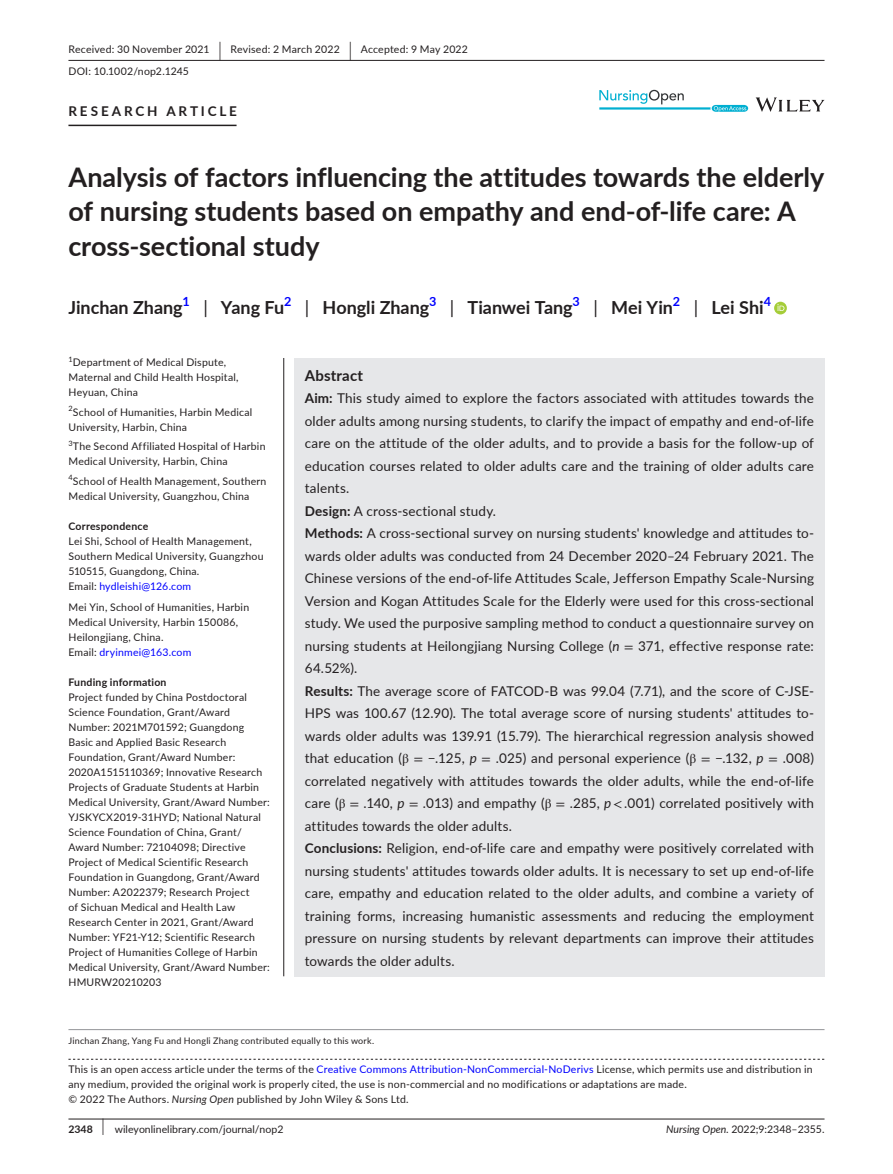
<style>
.page{position:relative;width:893px;height:1174px;background:#fff}
.page>*{position:absolute;margin:0;border:0;box-sizing:border-box;transform-origin:0 0}
.t1{font:700 27px/34.5px "Lato";color:#231f20}
.t2{font:700 18px "Lato";color:#231f20}
.t3{font:700 15px "Lato";letter-spacing:.015em;color:#231f20}
.t4{font:13.5px/22.5px "Lato";letter-spacing:.01em;color:#231f20}
.t5{font:700 13.5px "Lato";letter-spacing:.21em;color:#231f20}
.t6{font:700 12.6px "Lato";color:#00f}
.t7{font:10.5px/15px "Lato";letter-spacing:.02em;color:#231f20}
.t8{font:10.5px "Lato";color:#231f20}
.t9{font:700 10.5px "Lato";letter-spacing:.02em;color:#231f20}
.t10{font:9px "Lato";letter-spacing:.025em;color:#231f20}
.t11{font:7.35px "Lato";color:#231f20}
.s1{font-size:19.65px}
.s2{font-weight:400}
.s3{color:#00f}
.s4{font-weight:700}
.s5{font-style:italic}
.s6{font-family:"STIX"}
.s7{font-size:17.4px}
</style>
<div class="page">
<hr style="left:68px;top:1118px;width:756px;height:1px;background:#231f20">
<svg style="left:756px;top:97px;width:68px;height:15px"></svg>
<svg style="left:599px;top:90px;width:149px;height:22px"></svg>
<hr style="left:68px;top:60px;width:756px;height:1px;background:#231f20">
<hr style="left:68px;top:125px;width:169px;height:1px;background:#231f20">
<svg style="left:774px;top:302px;width:13px;height:12px"></svg>
<svg style="left:777px;top:304px;width:7px;height:7px"></svg>
<svg style="left:68px;top:1058px;width:756px;height:1px"></svg>
<hr style="left:68px;top:1029px;width:756px;height:1px;background:#939598">
<div style="left:294px;top:358px;width:530px;height:618px;background:#e6e7e9"></div>
<hr style="left:283px;top:358px;width:1px;height:618px;background:#231f20">
<p class="t7" style="left:68px;top:38px;width:401px;line-height:21.8px">Received: 30 November 2021 <span class="s1">|</span> Revised: 2 March 2022 <span class="s1">|</span> Accepted: 9 May 2022<br>DOI: 10.1002/nop2.1245</p>
<p class="t5" style="left:68px;top:101px;width:170px">RESEARCH ARTICLE</p>
<h1 class="t1" style="left:68px;top:159px;width:757px">Analysis of factors influencing the attitudes towards the elderly of nursing students based on empathy and end-of-life care: A cross-sectional study</h1>
<h2 class="t2" style="left:68px;top:295px;width:116px">Jinchan Zhang</h2>
<p class="t6" style="left:183px;top:292px;width:9px">1</p>
<h2 class="t2" style="left:203px;top:295px;width:83px"><span class="s2">|</span> Yang Fu</h2>
<p class="t6" style="left:284px;top:292px;width:9px">2</p>
<h2 class="t2" style="left:305px;top:295px;width:126px"><span class="s2">|</span> Hongli Zhang</h2>
<p class="t6" style="left:429px;top:292px;width:9px">3</p>
<h2 class="t2" style="left:450px;top:295px;width:124px"><span class="s2">|</span> Tianwei Tang</h2>
<p class="t6" style="left:573px;top:292px;width:9px">3</p>
<h2 class="t2" style="left:593px;top:295px;width:81px"><span class="s2">|</span> Mei Yin</h2>
<p class="t6" style="left:673px;top:292px;width:9px">2</p>
<h2 class="t2" style="left:694px;top:295px;width:72px"><span class="s2">|</span> Lei Shi</h2>
<p class="t6" style="left:764px;top:292px;width:9px">4</p>
<p class="t11" style="left:68px;top:354px;width:6px">1</p>
<p class="t7" style="left:68px;top:355px;width:172px;text-indent:4px">Department of Medical Dispute,<br>Maternal and Child Health Hospital,<br>Heyuan, China</p>
<p class="t7" style="left:68px;top:404px;width:185px"><sup>2</sup>School of Humanities, Harbin Medical<br>University, Harbin, China</p>
<p class="t7" style="left:68px;top:439px;width:199px"><sup>3</sup>The Second Affiliated Hospital of Harbin<br>Medical University, Harbin, China</p>
<p class="t7" style="left:68px;top:473px;width:199px"><sup>4</sup>School of Health Management, Southern<br>Medical University, Guangzhou, China</p>
<p class="t9" style="left:68px;top:518px;width:81px">Correspondence</p>
<p class="t7" style="left:68px;top:533px;width:197px">Lei Shi, School of Health Management, Southern Medical University, Guangzhou 510515, Guangdong, China.<br>Email: <span class="s3">hydleishi@126.com</span></p>
<p class="t7" style="left:68px;top:599px;width:182px">Mei Yin, School of Humanities, Harbin<br>Medical University, Harbin 150086,<br>Heilongjiang, China.<br>Email: <span class="s3">dryinmei@163.com</span></p>
<p class="t9" style="left:68px;top:674px;width:100px">Funding information</p>
<p class="t7" style="left:68px;top:689px;width:203px">Project funded by China Postdoctoral Science Foundation, Grant/Award Number: 2021M701592; Guangdong Basic and Applied Basic Research Foundation, Grant/Award Number:<br>2020A1515110369; Innovative Research Projects of Graduate Students at Harbin Medical University, Grant/Award Number:<br>YJSKYCX2019-31HYD; National Natural Science Foundation of China, Grant/ Award Number: 72104098; Directive Project of Medical Scientific Research Foundation in Guangdong, Grant/Award Number: A2022379; Research Project<br>of Sichuan Medical and Health Law Research Center in 2021, Grant/Award Number: YF21-Y12; Scientific Research Project of Humanities College of Harbin Medical University, Grant/Award Number:<br>HMURW20210203</p>
<p class="t3" style="left:305px;top:364px;width:60px">Abstract</p>
<p class="t4" style="left:305px;top:386px;width:511px"><span class="s4">Aim:</span> This study aimed to explore the factors associated with attitudes towards the older adults among nursing students, to clarify the impact of empathy and end-of-life care on the attitude of the older adults, and to provide a basis for the follow-up of education courses related to older adults care and the training of older adults care talents.<br><span class="s4">Design:</span> A cross-sectional study.<br><span class="s4">Methods:</span> A cross-sectional survey on nursing students' knowledge and attitudes to&shy;wards older adults was conducted from 24 December 2020–24 February 2021. The Chinese versions of the end-of-life Attitudes Scale, Jefferson Empathy Scale-Nursing Version and Kogan Attitudes Scale for the Elderly were used for this cross-sectional study. We used the purposive sampling method to conduct a questionnaire survey on nursing students at Heilongjiang Nursing College (<span class="s5">n</span> <span class="s6">=</span> 371, effective response rate:<br>64.52%).<br><span class="s4">Results:</span> The average score of FATCOD-B was 99.04 (7.71), and the score of C-JSE-HPS was 100.67 (12.90). The total average score of nursing students' attitudes to&shy;wards older adults was 139.91 (15.79). The hierarchical regression analysis showed that education (<span class="s6">β =</span> −.125, <span class="s5">p</span> <span class="s6">=</span> .025) and personal experience (<span class="s6">β =</span> −.132, <span class="s5">p</span> <span class="s6">=</span> .008) correlated negatively with attitudes towards the older adults, while the end-of-life care (<span class="s6">β =</span> .140, <span class="s5">p</span> <span class="s6">=</span> .013) and empathy (<span class="s6">β =</span> .285, <span class="s5">p</span><span class="s6">&lt;</span> .001) correlated positively with attitudes towards the older adults.<br><span class="s4">Conclusions:</span> Religion, end-of-life care and empathy were positively correlated with nursing students' attitudes towards older adults. It is necessary to set up end-of-life care, empathy and education related to the older adults, and combine a variety of training forms, increasing humanistic assessments and reducing the employment pressure on nursing students by relevant departments can improve their attitudes towards the older adults.</p>
<p class="t10" style="left:68px;top:1033px;width:307px">Jinchan Zhang, Yang Fu and Hongli Zhang contributed equally to this work.</p>
<p class="t7" style="left:68px;top:1061px;width:746px">This is an open access article under the terms of the <span class="s3">Creative Commons Attribution-NonCommercial-NoDerivs</span> License, which permits use and distribution in any medium, provided the original work is properly cited, the use is non-commercial and no modifications or adaptations are made.<br>© 2022 The Authors. <span class="s5">Nursing Open</span> published by John Wiley &amp; Sons Ltd.</p>
<p class="t8" style="left:68px;top:1121px;width:216px"><span class="s4">2348</span> <span class="s7">|</span> wileyonlinelibrary.com/journal/nop2</p>
<p class="t8" style="left:666px;top:1121px;width:160px"><span class="s5">Nursing Open.</span> 2022;9:2348–2355.</p>
</div>
